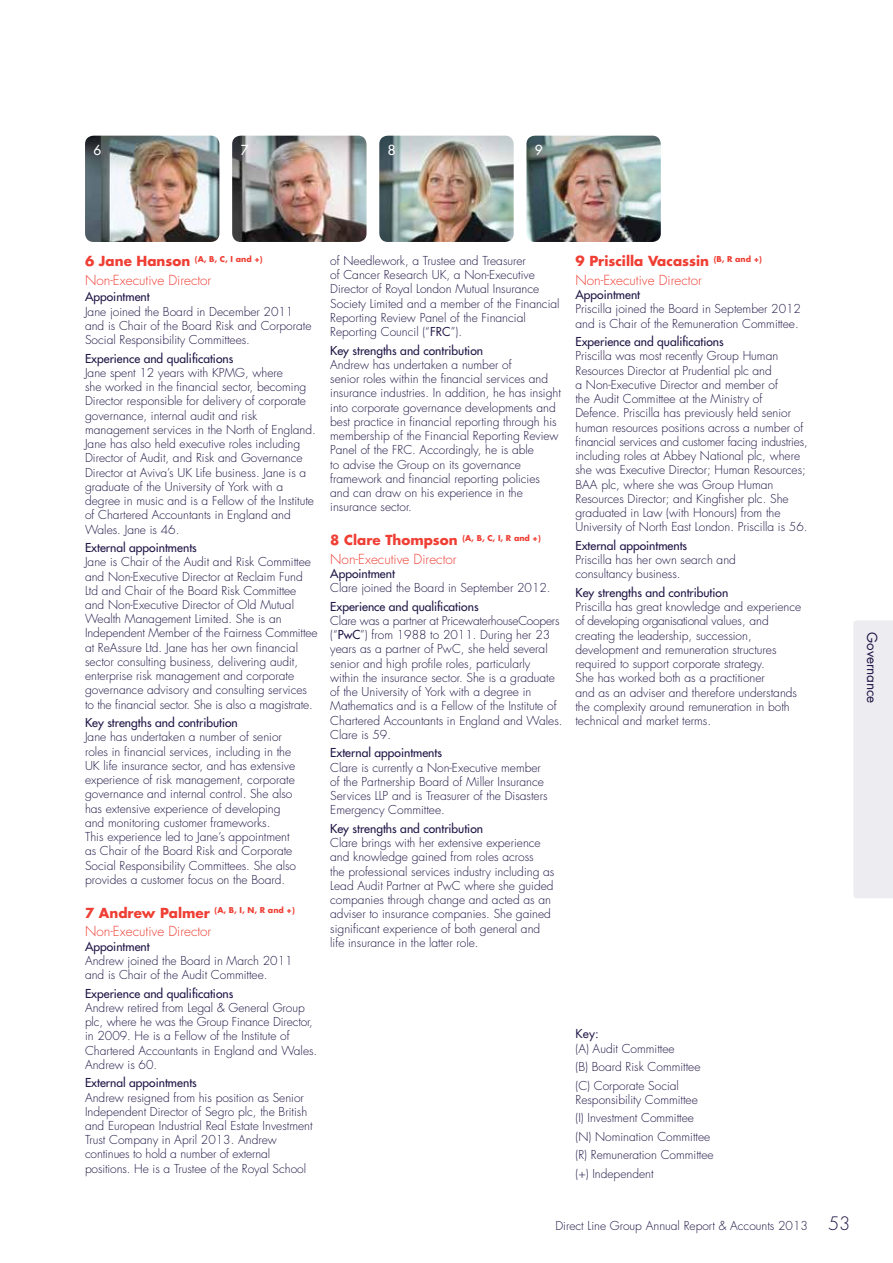
<style>
.page{position:relative;width:893px;height:1263px;background:#fff}
.page>*{position:absolute;margin:0;border:0;box-sizing:border-box;transform-origin:0 0}
.t1{font:300 13.5px/18.6px "Futura Std";color:#ef3e33}
.t2{font:13.5px "Futura Std";letter-spacing:-.005em;color:#211646}
.t3{font:500 13.5px "Futura Std";color:#fff}
.t4{font:300 12px/14.2px "Futura Std";color:#211646}
.t5{font:500 12px "Futura Std";color:#211646}
.t6{font:12px "Futura Std";color:#211646}
.t7{font:700 7.8px "Futura Std";color:#ef3e33}
.s1{font-size:13.5px}
.s2{font-weight:400}
.s3{font-weight:500}
.s4{font-weight:700}
.s5{font-size:18px}
</style>
<div class="page">
<img style="left:85px;top:136px;width:134px;height:106px">
<img style="left:232px;top:136px;width:135px;height:106px">
<img style="left:379px;top:136px;width:135px;height:106px">
<img style="left:526px;top:136px;width:135px;height:106px">
<div style="left:853px;top:620px;width:40px;height:278px;background:#edecf0"></div>
<p class="t3" style="left:94px;top:142px;width:9px">6</p>
<p class="t3" style="left:241px;top:142px;width:9px">7</p>
<p class="t3" style="left:388px;top:142px;width:9px">8</p>
<p class="t3" style="left:535px;top:142px;width:9px">9</p>
<p class="t7" style="left:85px;top:254px;width:179px"><span class="s1">6 Jane Hanson</span> (A, B, C, I and +)</p>
<p class="t1" style="left:85px;top:271px;width:128px">Non-Executive Director</p>
<p class="t5" style="left:85px;top:289px;width:66px">Appointment</p>
<p class="t4" style="left:85px;top:304px;width:228px">Jane joined the Board in December 2011 and is Chair of the Board Risk and Corporate<br>Social Responsibility Committees.</p>
<p class="t5" style="left:85px;top:351px;width:150px">Experience and qualifications</p>
<p class="t4" style="left:85px;top:366px;width:232px">Jane spent 12 years with KPMG, where<br>she worked in the financial sector, becoming Director responsible for delivery of corporate governance, internal audit and risk management services in the North of England.<br>Jane has also held executive roles including Director of Audit, and Risk and Governance Director at Aviva’s UK Life business. Jane is a graduate of the University of York with a degree in music and is a Fellow of the Institute of Chartered Accountants in England and Wales. Jane is 46.</p>
<p class="t5" style="left:85px;top:540px;width:113px">External appointments</p>
<p class="t4" style="left:85px;top:555px;width:234px">Jane is Chair of the Audit and Risk Committee and Non-Executive Director at Reclaim Fund Ltd and Chair of the Board Risk Committee and Non-Executive Director of Old Mutual Wealth Management Limited. She is an Independent Member of the Fairness Committee at ReAssure Ltd. Jane has her own financial sector consulting business, delivering audit, enterprise risk management and corporate governance advisory and consulting services to the financial sector. She is also a magistrate.</p>
<p class="t5" style="left:85px;top:715px;width:154px">Key strengths and contribution</p>
<p class="t4" style="left:85px;top:730px;width:213px">Jane has undertaken a number of senior roles in financial services, including in the UK life insurance sector, and has extensive experience of risk management, corporate governance and internal control. She also has extensive experience of developing and monitoring customer frameworks.<br>This experience led to Jane’s appointment as Chair of the Board Risk and Corporate Social Responsibility Committees. She also provides a customer focus on the Board.</p>
<p class="t7" style="left:85px;top:905px;width:211px"><span class="s1">7 Andrew Palmer</span> (A, B, I, N, R and +)</p>
<p class="t1" style="left:85px;top:922px;width:128px">Non-Executive Director</p>
<p class="t5" style="left:85px;top:938px;width:66px">Appointment</p>
<p class="t4" style="left:85px;top:954px;width:209px">Andrew joined the Board in March 2011 and is Chair of the Audit Committee.</p>
<p class="t5" style="left:85px;top:985px;width:150px">Experience and qualifications</p>
<p class="t4" style="left:85px;top:1000px;width:234px">Andrew retired from Legal &amp; General Group plc, where he was the Group Finance Director, in 2009. He is a Fellow of the Institute of Chartered Accountants in England and Wales.<br>Andrew is 60.</p>
<p class="t5" style="left:85px;top:1075px;width:113px">External appointments</p>
<p class="t4" style="left:85px;top:1090px;width:229px">Andrew resigned from his position as Senior Independent Director of Segro plc, the British and European Industrial Real Estate Investment Trust Company in April 2013. Andrew continues to hold a number of external positions. He is a Trustee of the Royal School</p>
<p class="t4" style="left:330px;top:254px;width:231px">of Needlework, a Trustee and Treasurer<br>of Cancer Research UK, a Non-Executive Director of Royal London Mutual Insurance Society Limited and a member of the Financial Reporting Review Panel of the Financial Reporting Council (“<span class="s2">FRC</span>”).</p>
<p class="t5" style="left:330px;top:343px;width:154px">Key strengths and contribution</p>
<p class="t4" style="left:330px;top:358px;width:232px">Andrew has undertaken a number of<br>senior roles within the financial services and insurance industries. In addition, he has insight into corporate governance developments and best practice in financial reporting through his membership of the Financial Reporting Review Panel of the FRC. Accordingly, he is able<br>to advise the Group on its governance framework and financial reporting policies and can draw on his experience in the insurance sector.</p>
<p class="t7" style="left:330px;top:532px;width:212px"><span class="s1">8 Clare Thompson</span> (A, B, C, I, R and +)</p>
<p class="t1" style="left:330px;top:550px;width:128px">Non-Executive Director</p>
<p class="t5" style="left:330px;top:566px;width:66px">Appointment</p>
<p class="t4" style="left:330px;top:581px;width:222px">Clare joined the Board in September 2012.</p>
<p class="t5" style="left:330px;top:599px;width:150px">Experience and qualifications</p>
<p class="t4" style="left:330px;top:614px;width:234px">Clare was a partner at PricewaterhouseCoopers (“<span class="s3">PwC</span>”) from 1988 to 2011. During her 23 years as a partner of PwC, she held several senior and high profile roles, particularly<br>within the insurance sector. She is a graduate of the University of York with a degree in Mathematics and is a Fellow of the Institute of Chartered Accountants in England and Wales.<br>Clare is 59.</p>
<p class="t5" style="left:330px;top:745px;width:113px">External appointments</p>
<p class="t4" style="left:330px;top:760px;width:219px">Clare is currently a Non-Executive member of the Partnership Board of Miller Insurance Services LLP and is Treasurer of the Disasters Emergency Committee.</p>
<p class="t5" style="left:330px;top:821px;width:154px">Key strengths and contribution</p>
<p class="t4" style="left:330px;top:836px;width:226px">Clare brings with her extensive experience and knowledge gained from roles across<br>the professional services industry including as Lead Audit Partner at PwC where she guided companies through change and acted as an adviser to insurance companies. She gained significant experience of both general and life insurance in the latter role.</p>
<p class="t1" style="left:575px;top:252px;width:188px"><span class="s4">9 Priscilla Vacassin</span> <sup>(B,</sup> <sup>R</sup> <sup>and</sup> <sup>+)<br></sup>Non-Executive Director</p>
<p class="t5" style="left:575px;top:287px;width:66px">Appointment</p>
<p class="t4" style="left:575px;top:302px;width:227px">Priscilla joined the Board in September 2012 and is Chair of the Remuneration Committee.</p>
<p class="t5" style="left:575px;top:334px;width:150px">Experience and qualifications</p>
<p class="t4" style="left:575px;top:349px;width:234px">Priscilla was most recently Group Human Resources Director at Prudential plc and<br>a Non-Executive Director and member of<br>the Audit Committee at the Ministry of Defence. Priscilla has previously held senior human resources positions across a number of financial services and customer facing industries, including roles at Abbey National plc, where she was Executive Director; Human Resources; BAA plc, where she was Group Human Resources Director; and Kingfisher plc. She graduated in Law (with Honours) from the University of North East London. Priscilla is 56.</p>
<p class="t5" style="left:575px;top:538px;width:113px">External appointments</p>
<p class="t4" style="left:575px;top:553px;width:162px">Priscilla has her own search and consultancy business.</p>
<p class="t5" style="left:575px;top:585px;width:154px">Key strengths and contribution</p>
<p class="t4" style="left:575px;top:600px;width:227px">Priscilla has great knowledge and experience of developing organisational values, and creating the leadership, succession, development and remuneration structures required to support corporate strategy.<br>She has worked both as a practitioner<br>and as an adviser and therefore understands the complexity around remuneration in both technical and market terms.</p>
<p class="t6" style="left:575px;top:1026px;width:25px">Key:</p>
<p class="t4" style="left:575px;top:1039px;width:127px;line-height:18.5px">(A) Audit Committee<br>(B) Board Risk Committee (C) Corporate Social</p>
<p class="t4" style="left:575px;top:1090px;width:140px;line-height:18.5px">Responsibility Committee<br>(I) Investment Committee<br>(N) Nomination Committee (R) Remuneration Committee (+) Independent</p>
<p class="t4" style="left:555px;top:1219px;width:297px">Direct Line Group Annual Report &amp; Accounts 2013 <span class="s5">53</span></p>
<p class="t2" style="left:881px;top:632px;width:73px;rotate:90deg">Governance</p>
</div>
